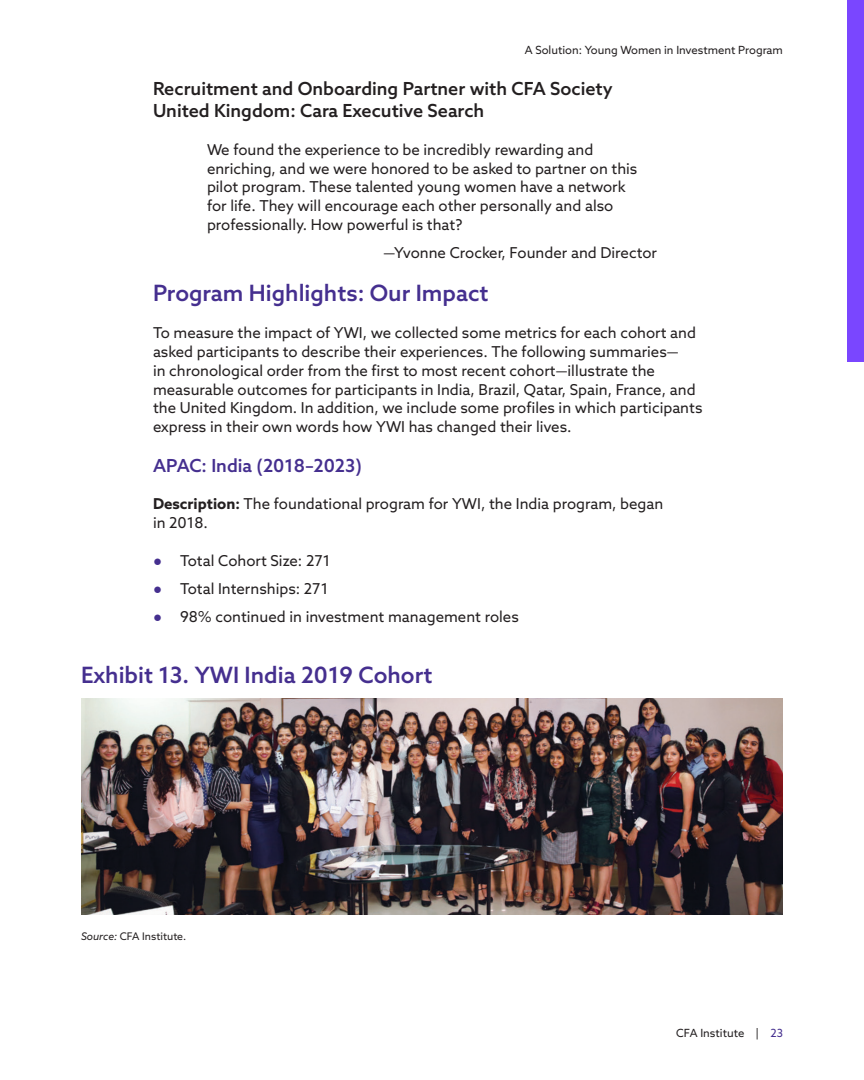
<style>
.page{position:relative;width:864px;height:1080px;background:#fff}
.page>*{position:absolute;margin:0;border:0;box-sizing:border-box;transform-origin:0 0}
.t1{font:500 22.5px "Azo Sans";color:#452f8f}
.t2{font:500 18px/22.5px "Azo Sans";color:#231f20}
.t3{font:500 18px "Azo Sans";color:#452f8f}
.t4{font:15px/18.8px "Azo Sans";color:#231f20}
.t5{font:11.25px "Azo Sans";color:#231f20}
.t6{font:10.5px "Azo Sans";color:#231f20}
.s1{font-weight:700}
.s2{font-family:"Times New Roman";font-weight:700;color:#452f8f}
.s3{font-style:italic}
.s4{color:#452f8f}
</style>
<div class="page">
<div style="left:848px;top:0;width:16px;height:362px;background:#7a46ff"></div>
<img style="left:81px;top:699px;width:702px;height:215px">
<p class="t5" style="left:525px;top:43px;width:260px">A Solution: Young Women in Investment Program</p>
<p class="t2" style="left:153px;top:77px;width:461px">Recruitment and Onboarding Partner with CFA Society<br>United Kingdom: Cara Executive Search</p>
<p class="t4" style="left:207px;top:140px;width:432px">We found the experience to be incredibly rewarding and enriching, and we were honored to be asked to partner on this pilot program. These talented young women have a network for life. They will encourage each other personally and also professionally. How powerful is that?</p>
<p class="t4" style="left:384px;top:243px;width:275px">—Yvonne Crocker, Founder and Director</p>
<h1 class="t1" style="left:153px;top:278px;width:337px">Program Highlights: Our Impact</h1>
<p class="t4" style="left:153px;top:323px;width:551px">To measure the impact of YWI, we collected some metrics for each cohort and asked participants to describe their experiences. The following summaries—<br>in chronological order from the first to most recent cohort—illustrate the measurable outcomes for participants in India, Brazil, Qatar, Spain, France, and the United Kingdom. In addition, we include some profiles in which participants express in their own words how YWI has changed their lives.</p>
<p class="t3" style="left:153px;top:453px;width:210px">APAC: India (2018–2023)</p>
<p class="t4" style="left:153px;top:494px;width:512px"><span class="s1">Description:</span> The foundational program for YWI, the India program, began in 2018.</p>
<p class="t4" style="left:153px;top:551px;width:179px"><span class="s2">●</span> Total Cohort Size: 271</p>
<p class="t4" style="left:153px;top:579px;width:177px"><span class="s2">●</span> Total Internships: 271</p>
<p class="t4" style="left:153px;top:607px;width:367px"><span class="s2">●</span> 98% continued in investment management roles</p>
<h1 class="t1" style="left:81px;top:661px;width:353px">Exhibit 13. YWI India 2019 Cohort</h1>
<p class="t6" style="left:81px;top:930px;width:107px"><span class="s3">Source:</span> CFA Institute.</p>
<p class="t5" style="left:676px;top:1026px;width:108px">CFA Institute | <span class="s4">23</span></p>
</div>
